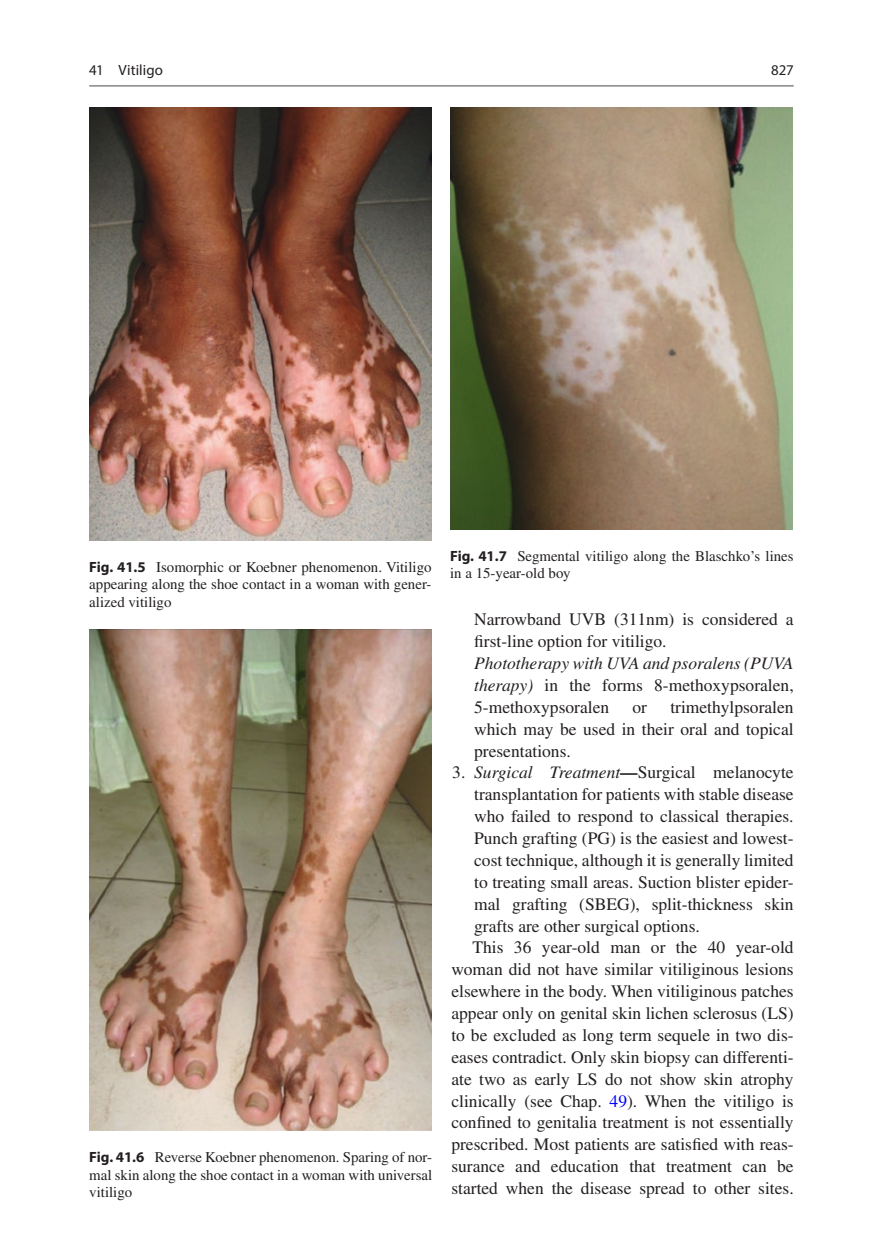
<style>
.page{position:relative;width:883px;height:1260px;background:#fff}
.page>*{position:absolute;margin:0;border:0;box-sizing:border-box;transform-origin:0 0}
.t1{font:17.5px/21.9px "Times LT Std";color:#231f20;text-align:justify}
.t2{font:14.88px/17.5px "Times LT Std";color:#231f20;text-align:justify}
.t3{font:14.88px "Myriad Pro Regular 3";letter-spacing:.005em;color:#231f20}
.t4{font:14.88px "Myriad Pro";color:#231f20}
.s1{font-family:"Myriad Pro";font-weight:700}
.s2{font-style:italic}
.s3{font-weight:700}
.s4{color:#00f}
</style>
<div class="page">
<img style="left:89px;top:107px;width:343px;height:433px">
<img style="left:89px;top:629px;width:343px;height:502px">
<img style="left:450px;top:107px;width:342px;height:422px">
<hr style="left:89px;top:85px;width:705px;height:2px;background:#939598">
<p class="t3" style="left:89px;top:61px;width:75px">41 Vitiligo</p>
<p class="t4" style="left:771px;top:61px;width:24px">827</p>
<p class="t2" style="left:89px;top:558px;width:344px"><span class="s1">Fig. 41.5</span> Isomorphic or Koebner phenomenon. Vitiligo appearing along the shoe contact in a woman with gener&shy;alized vitiligo</p>
<p class="t2" style="left:89px;top:1148px;width:344px"><span class="s1">Fig. 41.6</span> Reverse Koebner phenomenon. Sparing of nor&shy;mal skin along the shoe contact in a woman with universal vitiligo</p>
<p class="t2" style="left:450px;top:547px;width:345px"><span class="s1">Fig. 41.7</span> Segmental vitiligo along the Blaschko’s lines in a 15-year-old boy</p>
<p class="t1" style="left:474px;top:608px;width:321px">Narrowband UVB (311nm) is considered a first-line option for vitiligo.</p>
<p class="t1" style="left:474px;top:652px;width:321px"><span class="s2">Phototherapy with UVA and psoralens (PUVA therapy)</span> in the forms 8-methoxypsoralen, 5-methoxypsoralen</p>
<p class="t1" style="left:474px;top:696px;width:321px;text-indent:196px">trimethylpsoralen which may be used in their oral and topical presentations.</p>
<p class="t1" style="left:452px;top:762px;width:343px">3. <span class="s2">Surgical Treatment</span><span class="s3">—</span>Surgical melanocyte</p>
<p class="t1" style="left:474px;top:783px;width:321px">transplantation for patients with stable disease</p>
<p class="t1" style="left:474px;top:805px;width:321px">who failed to respond to classical therapies.</p>
<p class="t1" style="left:474px;top:827px;width:321px">Punch grafting (PG) is the easiest and lowest-</p>
<p class="t1" style="left:474px;top:849px;width:321px">cost technique, although it is generally limited</p>
<p class="t1" style="left:474px;top:871px;width:321px">to treating small areas. Suction blister epider-</p>
<p class="t1" style="left:474px;top:893px;width:321px">mal grafting (SBEG), split-thickness skin</p>
<p class="t1" style="left:474px;top:915px;width:227px">grafts are other surgical options.</p>
<p class="t1" style="left:472px;top:937px;width:323px">This 36 year-old man or the 40 year-old</p>
<p class="t1" style="left:451px;top:958px;width:344px">woman did not have similar vitiliginous lesions</p>
<p class="t1" style="left:451px;top:980px;width:344px">elsewhere in the body. When vitiliginous patches</p>
<p class="t1" style="left:451px;top:1002px;width:344px">appear only on genital skin lichen sclerosus (LS)</p>
<p class="t1" style="left:451px;top:1024px;width:344px">to be excluded as long term sequele in two dis-</p>
<p class="t1" style="left:451px;top:1046px;width:344px">eases contradict. Only skin biopsy can differenti-</p>
<p class="t1" style="left:451px;top:1068px;width:344px">ate two as early LS do not show skin atrophy</p>
<p class="t1" style="left:451px;top:1090px;width:344px">clinically (see Chap. <span class="s4">49</span>). When the vitiligo is</p>
<p class="t1" style="left:451px;top:1112px;width:344px">confined to genitalia treatment is not essentially</p>
<p class="t1" style="left:451px;top:1133px;width:344px">prescribed. Most patients are satisfied with reas-</p>
<p class="t1" style="left:451px;top:1155px;width:344px">surance and education that treatment can be</p>
<p class="t1" style="left:451px;top:1177px;width:344px">started when the disease spread to other sites.</p>
<p class="t1" style="left:633px;top:696px;width:16px">or</p>
</div>
